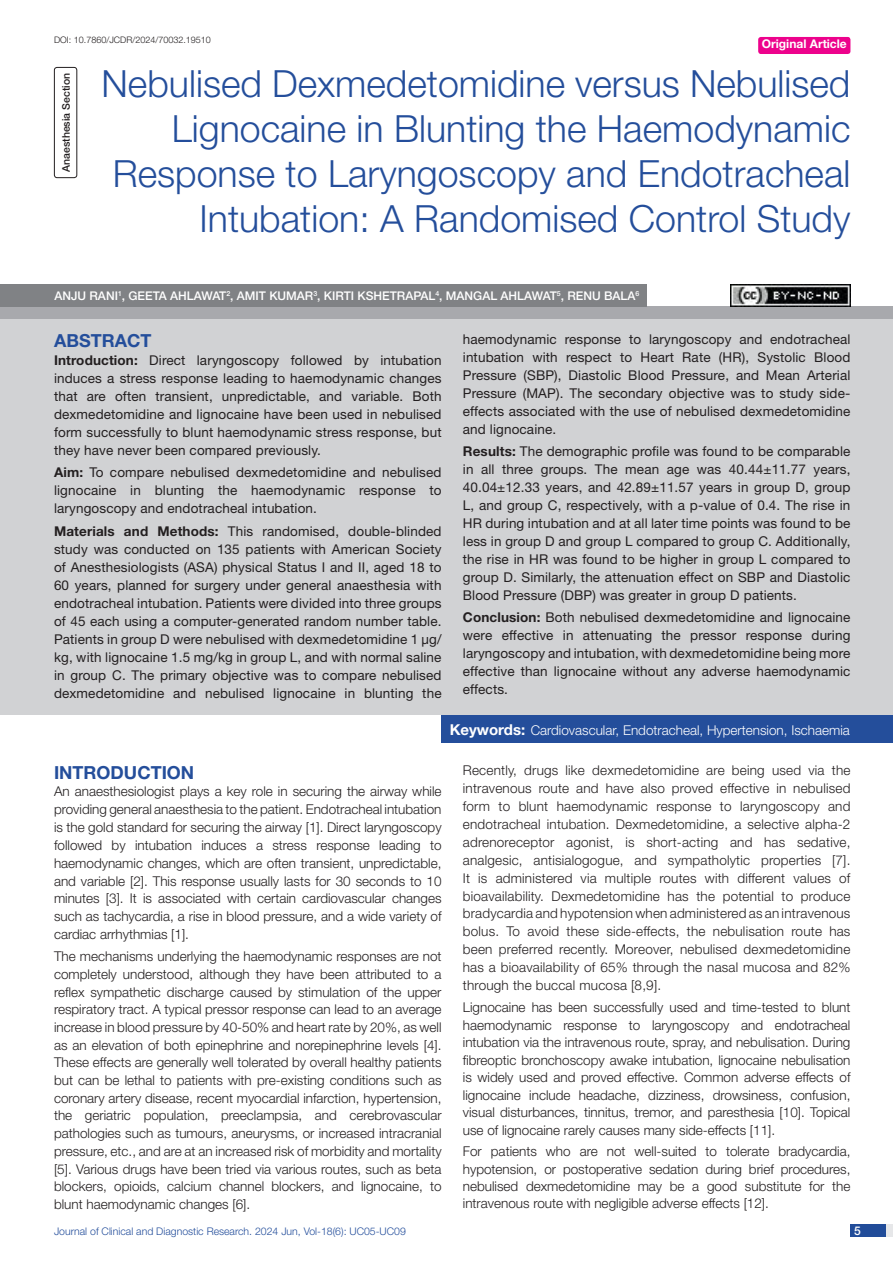
<style>
.page{position:relative;width:893px;height:1263px;background:#fff}
.page>*{position:absolute;margin:0;border:0;box-sizing:border-box;transform-origin:0 0}
.t1{font:300 37.5px/45px "Helvetica Neue";color:#244e9b;text-align:right}
.Heading{font:700 18px "Helvetica Neue";color:#244e9b}
.Abstract_head{font:700 18px "Helvetica Neue";color:#244e9b}
.Body_text{font:300 13.5px/17.7px "Helvetica Neue";color:#231f20;text-align:justify}
.Abstract_Text{font:13.5px/18px "Helvetica Neue";letter-spacing:.01em;color:#231f20;text-align:justify}
.Key_words{font:300 13.5px "Helvetica Neue";color:#fff}
.Author{font:500 12px "Helvetica Neue";color:#fff}
.t2{font:700 12px "Helvetica Neue";color:#fff}
.t3{font:300 10.5px "Helvetica Neue";color:#244e9b}
.section{font:500 10.5px "Helvetica Neue";color:#231f20}
.DOI{font:300 9px "Helvetica Neue";color:#231f20}
.s1{font-weight:700}
.s2{font-weight:700;font-size:15px}
</style>
<div class="page">
<div style="left:850px;top:1224px;width:43px;height:13px;background:#e6e7e9"></div>
<div style="left:850px;top:1224px;width:35px;height:13px;background:#214c99"></div>
<div style="left:758px;top:37px;width:92px;height:17px;background:#ed028c;border-radius:3px"></div>
<div style="left:54px;top:67px;width:23px;height:111px;border:1px solid #231f20;border-radius:3px"></div>
<div style="left:0;top:307px;width:893px;height:12px;background:#a8a9ad"></div>
<div style="left:0;top:284px;width:646px;height:23px;background:#808285"></div>
<div style="left:0;top:319px;width:893px;height:396px;background:#d1d2d4"></div>
<div style="left:442px;top:715px;width:451px;height:28px;background:#244e9b"></div>
<img style="left:730px;top:284px;width:120px;height:23px">
<p class="DOI" style="left:54px;top:35px;width:158px">DOI: 10.7860/JCDR/2024/70032.19510</p>
<p class="t2" style="left:762px;top:37px;width:87px">Original Article</p>
<p class="section" style="left:60px;top:172px;width:101px;rotate:-90deg">ANAESTHESIA SECTION</p>
<p class="t1" style="left:102px;top:60px;width:750px">Nebulised Dexmedetomidine versus Nebulised Lignocaine in Blunting the Haemodynamic Response to Laryngoscopy and Endotracheal Intubation: A Randomised Control Study</p>
<p class="Author" style="left:54px;top:289px;width:328px">ANJU RANI<sup>1</sup>, GEETA AHLAWAT<sup>2</sup>, AMIT KUMAR<sup>3</sup>, KIRTI KSHET</p>
<p class="Author" style="left:397px;top:289px;width:244px">RAPAL<sup>4</sup>, MANGAL AHLAWAT<sup>5</sup>, RENU BALA<sup>6</sup></p>
<p class="Abstract_head" style="left:54px;top:329px;width:99px">ABSTRACT</p>
<p class="Abstract_Text" style="left:54px;top:351px;width:389px"><span class="s1">Introduction:</span> Direct laryngoscopy followed by intubation induces a stress response leading to haemodynamic changes that are often transient, unpredictable, and variable. Both dexmedetomidine and lignocaine have been used in nebulised form successfully to blunt haemodynamic stress response, but they have never been compared previously.</p>
<p class="Abstract_Text" style="left:54px;top:463px;width:389px"><span class="s1">Aim:</span> To compare nebulised dexmedetomidine and nebulised lignocaine in blunting the haemodynamic response to laryngoscopy and endotracheal intubation.</p>
<p class="Abstract_Text" style="left:54px;top:522px;width:389px"><span class="s1">Materials and Methods:</span> This randomised, double-blinded study was conducted on 135 patients with American Society of Anesthesiologists (ASA) physical Status I and II, aged 18 to 60 years, planned for surgery under general anaesthesia with endotracheal intubation. Patients were divided into three groups of 45 each using a computer-generated random number table.<br>Patients in group D were nebulised with dexmedetomidine 1 μg/ kg, with lignocaine 1.5 mg/kg in group L, and with normal saline in group C. The primary objective was to compare nebulised dexmedetomidine and nebulised lignocaine in blunting the</p>
<p class="Abstract_Text" style="left:463px;top:330px;width:389px">haemodynamic response to laryngoscopy and endotracheal intubation with respect to Heart Rate (HR), Systolic Blood Pressure (SBP), Diastolic Blood Pressure, and Mean Arterial Pressure (MAP). The secondary objective was to study side&shy;effects associated with the use of nebulised dexmedetomidine and lignocaine.</p>
<p class="Abstract_Text" style="left:463px;top:442px;width:389px"><span class="s1">Results:</span> The demographic profile was found to be comparable in all three groups. The mean age was 40.44±11.77 years, 40.04±12.33 years, and 42.89±11.57 years in group D, group L, and group C, respectively, with a p-value of 0.4. The rise in HR during intubation and at all later time points was found to be less in group D and group L compared to group C. Additionally, the rise in HR was found to be higher in group L compared to group D. Similarly, the attenuation effect on SBP and Diastolic Blood Pressure (DBP) was greater in group D patients.</p>
<p class="Abstract_Text" style="left:463px;top:608px;width:389px"><span class="s1">Conclusion:</span> Both nebulised dexmedetomidine and lignocaine were effective in attenuating the pressor response during laryngoscopy and intubation, with dexmedetomidine being more effective than lignocaine without any adverse haemodynamic effects.</p>
<p class="Key_words" style="left:450px;top:721px;width:402px"><span class="s2">Keywords:</span> Cardiovascular, Endotracheal, Hypertension, Ischaemia</p>
<p class="Heading" style="left:54px;top:761px;width:142px">INTRODUCTION</p>
<p class="Body_text" style="left:54px;top:782px;width:389px">An anaesthesiologist plays a key role in securing the airway while providing general anaesthesia to the patient. Endotracheal intubation is the gold standard for securing the airway [1]. Direct laryngoscopy followed by intubation induces a stress response leading to haemodynamic changes, which are often transient, unpredictable, and variable [2]. This response usually lasts for 30 seconds to 10 minutes [3]. It is associated with certain cardiovascular changes such as tachycardia, a rise in blood pressure, and a wide variety of cardiac arrhythmias [1].</p>
<p class="Body_text" style="left:54px;top:947px;width:389px">The mechanisms underlying the haemodynamic responses are not completely understood, although they have been attributed to a reflex sympathetic discharge caused by stimulation of the upper respiratory tract. A typical pressor response can lead to an average increase in blood pressure by 40-50% and heart rate by 20%, as well as an elevation of both epinephrine and norepinephrine levels [4].<br>These effects are generally well tolerated by overall healthy patients but can be lethal to patients with pre-existing conditions such as coronary artery disease, recent myocardial infarction, hypertension, the geriatric population, preeclampsia, and cerebrovascular pathologies such as tumours, aneurysms, or increased intracranial pressure, etc., and are at an increased risk of morbidity and mortality [5]. Various drugs have been tried via various routes, such as beta blockers, opioids, calcium channel blockers, and lignocaine, to blunt haemodynamic changes [6].</p>
<p class="Body_text" style="left:463px;top:761px;width:389px">Recently, drugs like dexmedetomidine are being used via the intravenous route and have also proved effective in nebulised form to blunt haemodynamic response to laryngoscopy and endotracheal intubation. Dexmedetomidine, a selective alpha-2 adrenoreceptor agonist, is short-acting and has sedative, analgesic, antisialogogue, and sympatholytic properties [7].<br>It is administered via multiple routes with different values of bioavailability. Dexmedetomidine has the potential to produce bradycardia and hypotension when administered as an intravenous bolus. To avoid these side-effects, the nebulisation route has been preferred recently. Moreover, nebulised dexmedetomidine has a bioavailability of 65% through the nasal mucosa and 82% through the buccal mucosa [8,9].</p>
<p class="Body_text" style="left:463px;top:998px;width:389px">Lignocaine has been successfully used and time-tested to blunt haemodynamic response to laryngoscopy and endotracheal intubation via the intravenous route, spray, and nebulisation. During fibreoptic bronchoscopy awake intubation, lignocaine nebulisation is widely used and proved effective. Common adverse effects of lignocaine include headache, dizziness, drowsiness, confusion, visual disturbances, tinnitus, tremor, and paresthesia [10]. Topical use of lignocaine rarely causes many side-effects [11].</p>
<p class="Body_text" style="left:463px;top:1142px;width:389px">For patients who are not well-suited to tolerate bradycardia, hypotension, or postoperative sedation during brief procedures, nebulised dexmedetomidine may be a good substitute for the intravenous route with negligible adverse effects [12].</p>
<p class="t3" style="left:54px;top:1225px;width:353px">Journal of Clinical and Diagnostic Research. 2024 Jun, Vol-18(6): UC05-UC09</p>
<p class="Author" style="left:854px;top:1223px;width:8px">5</p>
</div>
